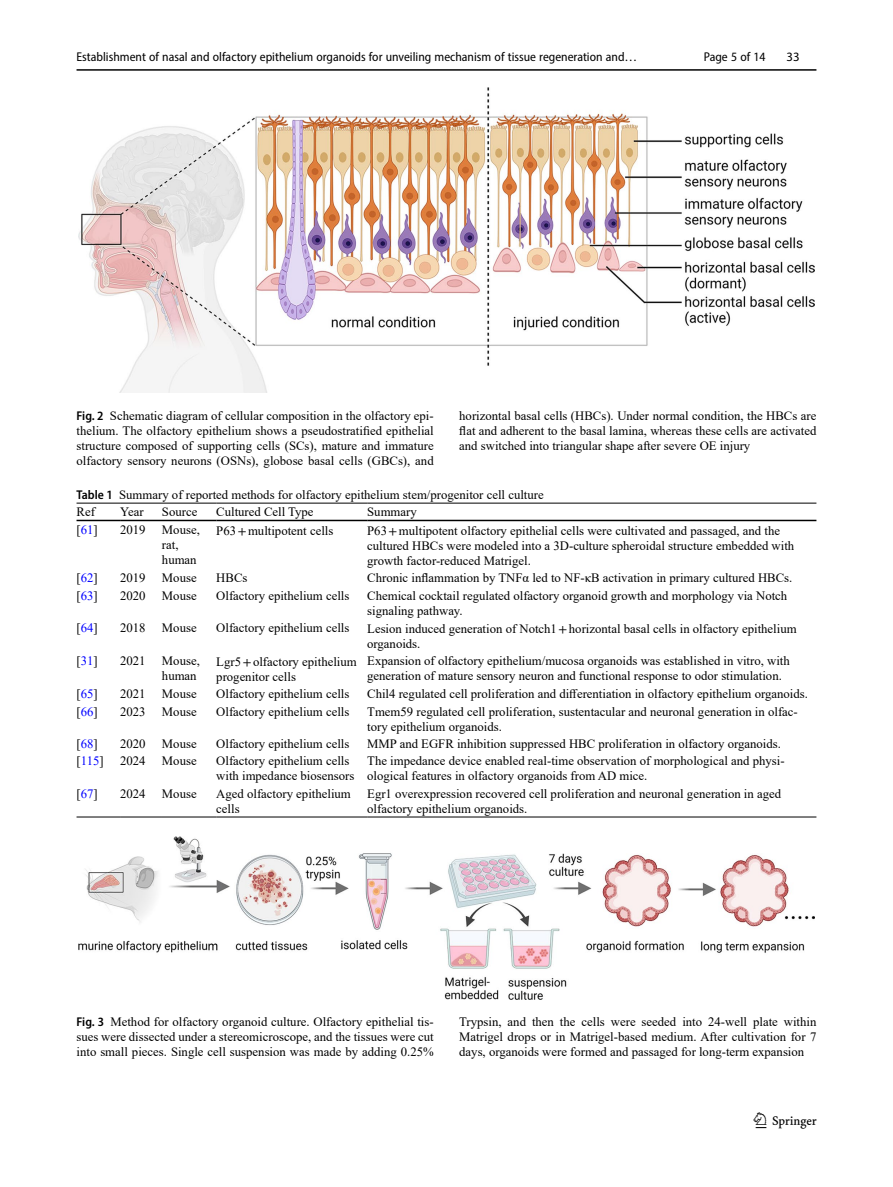
<style>
.page{position:relative;width:893px;height:1187px;background:#fff}
.page>*{position:absolute;margin:0;border:0;box-sizing:border-box;transform-origin:0 0}
.t1{font:22.5px "Springnew";color:#000}
.Table_Body{font:12.75px/15px "Times New Roman";color:#000}
.Figure_Caption{font:12.75px/15px "Times New Roman";color:#000;text-align:justify}
.t2{font:semi-condensed 12.75px "Myriad Pro";color:#000}
.Table_Caption{font:12.75px "Times New Roman";color:#000}
.Table_Head{font:12.75px "Times New Roman";color:#000}
.Table_Body-2{font:12.75px "Times New Roman";color:#00f}
.t3{font:12.75px "Myriad Pro";color:#000}
.s1{font-family:"Myriad Pro";font-weight:600;font-stretch:semi-condensed}
.s2{color:#00f}
.s3{font-family:"STIX"}
.s4{color:#000}
</style>
<div class="page">
<hr style="left:77px;top:69px;width:739px;height:2px;background:#000">
<hr style="left:77px;top:519px;width:43px;height:2px;background:#000">
<hr style="left:120px;top:502px;width:42px;height:1px;background:#000">
<hr style="left:120px;top:519px;width:42px;height:2px;background:#000">
<hr style="left:162px;top:502px;width:54px;height:1px;background:#000">
<hr style="left:162px;top:519px;width:54px;height:2px;background:#000">
<hr style="left:216px;top:502px;width:151px;height:1px;background:#000">
<hr style="left:216px;top:519px;width:151px;height:2px;background:#000">
<hr style="left:367px;top:502px;width:449px;height:1px;background:#000">
<hr style="left:367px;top:519px;width:449px;height:2px;background:#000">
<hr style="left:77px;top:816px;width:43px;height:1px;background:#000">
<hr style="left:120px;top:816px;width:42px;height:1px;background:#000">
<hr style="left:162px;top:816px;width:54px;height:1px;background:#000">
<hr style="left:216px;top:816px;width:151px;height:1px;background:#000">
<hr style="left:367px;top:816px;width:449px;height:1px;background:#000">
<hr style="left:77px;top:502px;width:43px;height:1px;background:#000">
<img style="left:79px;top:836px;width:735px;height:162px">
<img style="left:79px;top:87px;width:735px;height:306px">
<p class="t2" style="left:77px;top:49px;width:562px">Establishment of nasal and olfactory epithelium organoids for unveiling mechanism of tissue regeneration and…</p>
<p class="t2" style="left:704px;top:49px;width:63px">Page 5 of 14</p>
<p class="t3" style="left:786px;top:48px;width:15px">33</p>
<p class="Figure_Caption" style="left:77px;top:407px;width:359px"><span class="s1">Fig. 2</span> Schematic diagram of cellular composition in the olfactory epi&shy;thelium. The olfactory epithelium shows a pseudostratified epithelial structure composed of supporting cells (SCs), mature and immature olfactory sensory neurons (OSNs), globose basal cells (GBCs), and</p>
<p class="Figure_Caption" style="left:459px;top:407px;width:359px">horizontal basal cells (HBCs). Under normal condition, the HBCs are flat and adherent to the basal lamina, whereas these cells are activated and switched into triangular shape after severe OE injury</p>
<p class="Table_Caption" style="left:77px;top:485px;width:469px"><span class="s1">Table 1</span> Summary of reported methods for olfactory epithelium stem/progenitor cell culture</p>
<p class="Table_Head" style="left:77px;top:503px;width:20px">Ref</p>
<p class="Table_Head" style="left:120px;top:503px;width:25px">Year</p>
<p class="Table_Head" style="left:162px;top:503px;width:37px">Source</p>
<p class="Table_Head" style="left:216px;top:503px;width:99px">Cultured Cell Type</p>
<p class="Table_Head" style="left:367px;top:503px;width:51px">Summary</p>
<p class="Table_Body" style="left:77px;top:522px;width:23px">[<span class="s2">61</span>]</p>
<p class="Table_Body" style="left:120px;top:522px;width:27px">2019</p>
<p class="Table_Body" style="left:162px;top:522px;width:39px">Mouse, rat, human</p>
<p class="Table_Body" style="left:216px;top:523px;width:119px">P63<span class="s3">+</span>multipotent cells</p>
<p class="Table_Body" style="left:367px;top:523px;width:429px">P63<span class="s3">+</span>multipotent olfactory epithelial cells were cultivated and passaged, and the cultured HBCs were modeled into a 3D-culture spheroidal structure embedded with growth factor-reduced Matrigel.</p>
<p class="Table_Body" style="left:77px;top:570px;width:23px">[<span class="s2">62</span>]</p>
<p class="Table_Body" style="left:120px;top:570px;width:27px">2019</p>
<p class="Table_Body" style="left:162px;top:570px;width:36px">Mouse</p>
<p class="Table_Body" style="left:216px;top:570px;width:33px">HBCs</p>
<p class="Table_Body" style="left:367px;top:570px;width:427px">Chronic inflammation by TNFα led to NF-κB activation in primary cultured HBCs.</p>
<p class="Table_Body" style="left:77px;top:587px;width:23px">[<span class="s2">63</span>]</p>
<p class="Table_Body" style="left:120px;top:587px;width:27px">2020</p>
<p class="Table_Body" style="left:162px;top:587px;width:36px">Mouse</p>
<p class="Table_Body" style="left:216px;top:587px;width:135px">Olfactory epithelium cells</p>
<p class="Table_Body" style="left:367px;top:587px;width:422px">Chemical cocktail regulated olfactory organoid growth and morphology via Notch signaling pathway.</p>
<p class="Table_Body" style="left:77px;top:620px;width:23px">[<span class="s2">64</span>]</p>
<p class="Table_Body" style="left:120px;top:620px;width:27px">2018</p>
<p class="Table_Body" style="left:162px;top:620px;width:36px">Mouse</p>
<p class="Table_Body" style="left:216px;top:620px;width:135px">Olfactory epithelium cells</p>
<p class="Table_Body" style="left:367px;top:620px;width:431px">Lesion induced generation of Notch1<span class="s3">+</span>horizontal basal cells in olfactory epithelium organoids.</p>
<p class="Table_Body" style="left:77px;top:653px;width:23px">[<span class="s2">31</span>]</p>
<p class="Table_Body" style="left:120px;top:653px;width:27px">2021</p>
<p class="Table_Body" style="left:162px;top:653px;width:39px">Mouse, human</p>
<p class="Table_Body" style="left:216px;top:653px;width:142px">Lgr5<span class="s3">+</span>olfactory epithelium progenitor cells</p>
<p class="Table_Body" style="left:367px;top:653px;width:424px">Expansion of olfactory epithelium/mucosa organoids was established in vitro, with generation of mature sensory neuron and functional response to odor stimulation.</p>
<p class="Table_Body" style="left:77px;top:686px;width:23px">[<span class="s2">65</span>]</p>
<p class="Table_Body" style="left:120px;top:686px;width:27px">2021</p>
<p class="Table_Body" style="left:162px;top:686px;width:36px">Mouse</p>
<p class="Table_Body" style="left:216px;top:686px;width:135px">Olfactory epithelium cells</p>
<p class="Table_Body" style="left:367px;top:686px;width:442px">Chil4 regulated cell proliferation and differentiation in olfactory epithelium organoids.</p>
<p class="Table_Body" style="left:77px;top:703px;width:23px">[<span class="s2">66</span>]</p>
<p class="Table_Body" style="left:120px;top:703px;width:27px">2023</p>
<p class="Table_Body" style="left:162px;top:703px;width:36px">Mouse</p>
<p class="Table_Body" style="left:216px;top:703px;width:135px">Olfactory epithelium cells</p>
<p class="Table_Body" style="left:367px;top:703px;width:432px">Tmem59 regulated cell proliferation, sustentacular and neuronal generation in olfac&shy;tory epithelium organoids.</p>
<p class="Table_Body" style="left:77px;top:735px;width:23px">[<span class="s2">68</span>]</p>
<p class="Table_Body" style="left:120px;top:735px;width:27px">2020</p>
<p class="Table_Body" style="left:162px;top:735px;width:36px">Mouse</p>
<p class="Table_Body" style="left:216px;top:735px;width:135px">Olfactory epithelium cells</p>
<p class="Table_Body" style="left:367px;top:735px;width:415px">MMP and EGFR inhibition suppressed HBC proliferation in olfactory organoids.</p>
<p class="Table_Body-2" style="left:77px;top:752px;width:29px"><span class="s4">[</span>115<span class="s4">]</span></p>
<p class="Table_Body" style="left:120px;top:753px;width:27px">2024</p>
<p class="Table_Body" style="left:162px;top:753px;width:36px">Mouse</p>
<p class="Table_Body" style="left:216px;top:753px;width:140px">Olfactory epithelium cells with impedance biosensors</p>
<p class="Table_Body" style="left:367px;top:753px;width:419px">The impedance device enabled real-time observation of morphological and physi&shy;ological features in olfactory organoids from AD mice.</p>
<p class="Table_Body" style="left:77px;top:785px;width:23px">[<span class="s2">67</span>]</p>
<p class="Table_Body" style="left:120px;top:785px;width:27px">2024</p>
<p class="Table_Body" style="left:162px;top:785px;width:36px">Mouse</p>
<p class="Table_Body" style="left:216px;top:785px;width:136px">Aged olfactory epithelium cells</p>
<p class="Table_Body" style="left:367px;top:785px;width:415px">Egr1 overexpression recovered cell proliferation and neuronal generation in aged olfactory epithelium organoids.</p>
<p class="Figure_Caption" style="left:77px;top:1013px;width:359px"><span class="s1">Fig. 3</span> Method for olfactory organoid culture. Olfactory epithelial tis&shy;sues were dissected under a stereomicroscope, and the tissues were cut into small pieces. Single cell suspension was made by adding 0.25%</p>
<p class="Figure_Caption" style="left:459px;top:1013px;width:359px">Trypsin, and then the cells were seeded into 24-well plate within Matrigel drops or in Matrigel-based medium. After cultivation for 7 days, organoids were formed and passaged for long-term expansion</p>
<h1 class="t1" style="left:756px;top:1107px;width:63px">1 3</h1>
</div>
